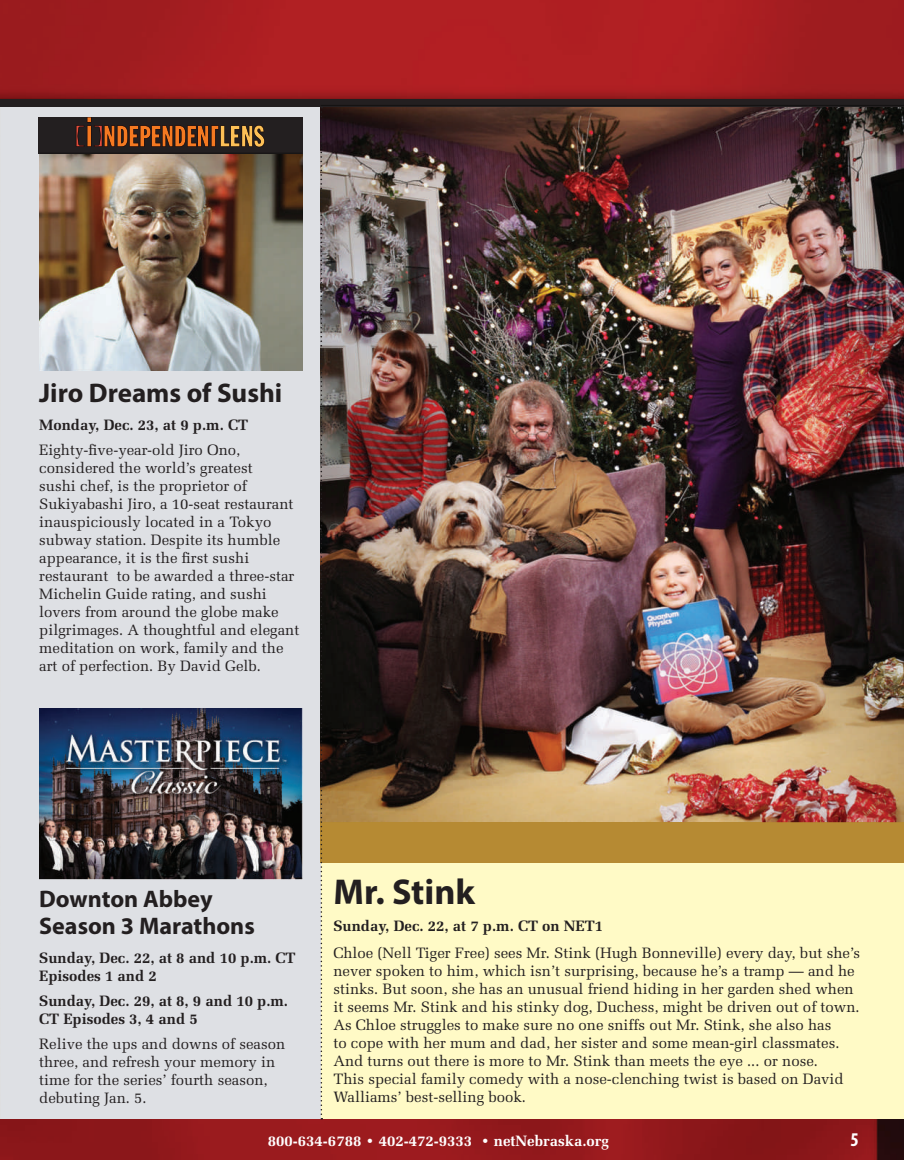
<style>
.page{position:relative;width:904px;height:1160px;background:#fff}
.page>*{position:absolute;margin:0;border:0;box-sizing:border-box;transform-origin:0 0}
.t1{font:700 36px "Myriad Pro";color:#231f20}
.t2{font:700 27px "Myriad Pro";color:#231f20}
.t3{font:700 24px/27px "Myriad Pro";color:#231f20}
.t4{font:700 condensed 19.5px "Myriad Pro";color:#fff}
.t5{font:15px/18px "Melior LT Std";color:#231f20}
.t6{font:700 15px/18px "Melior LT Std";color:#231f20}
.t7{font:700 15px "Melior LT Std";color:#fff}
</style>
<div class="page">
<div style="left:320px;top:105px;width:583px;height:1014px;background:#fffac6"></div>
<div style="left:0;top:103px;width:320px;height:1033px;background:#dee0e4"></div>
<img style="left:322px;top:107px;width:581px;height:714px">
<div style="left:320px;top:821px;width:583px;height:41px;background:#b68a33"></div>
<img style="left:1px;top:1119px;width:902px;height:40px">
<img style="left:1px;top:1px;width:902px;height:98px">
<div style="left:0;top:99px;width:903px;height:8px;background:#231f20"></div>
<div style="left:38px;top:117px;width:264px;height:36px;background:#231f20"></div>
<hr style="left:0;top:0;width:1px;height:1160px;background:#ee1d23">
<hr style="left:0;top:0;width:903px;height:1px;background:#ee1d23">
<hr style="left:903px;top:0;width:1px;height:1160px;background:#ee1d23">
<hr style="left:0;top:1159px;width:903px;height:1px;background:#ee1d23">
<img style="left:0;top:107px;width:1px;height:1012px">
<img style="left:322px;top:821px;width:581px;height:1px">
<svg style="left:39px;top:877px;width:263px;height:3px"></svg>
<img style="left:40px;top:153px;width:262px;height:217px">
<svg style="left:76px;top:117px;width:188px;height:30px"></svg>
<svg style="left:320px;top:107px;width:2px;height:1013px;background:#686157"></svg>
<img style="left:39px;top:708px;width:263px;height:169px">
<h2 class="t2" style="left:39px;top:375px;width:244px">Jiro Dreams of Sushi</h2>
<p class="t6" style="left:39px;top:416px;width:210px">Monday, Dec. 23, at 9 p.m. CT</p>
<p class="t5" style="left:39px;top:441px;width:261px">Eighty-five-year-old Jiro Ono, considered the world’s greatest<br>sushi chef, is the proprietor of Sukiyabashi Jiro, a 10-seat restaurant inauspiciously located in a Tokyo subway station. Despite its humble appearance, it is the first sushi restaurant to be awarded a three-star Michelin Guide rating, and sushi lovers from around the globe make pilgrimages. A thoughtful and elegant meditation on work, family and the art of perfection. By David Gelb.</p>
<h3 class="t3" style="left:39px;top:884px;width:217px">Downton Abbey<br>Season 3 Marathons</h3>
<p class="t6" style="left:39px;top:948px;width:258px">Sunday, Dec. 22, at 8 and 10 p.m. CT<br>Episodes 1 and 2</p>
<p class="t6" style="left:39px;top:991px;width:250px">Sunday, Dec. 29, at 8, 9 and 10 p.m.<br>CT Episodes 3, 4 and 5</p>
<p class="t5" style="left:39px;top:1034px;width:247px">Relive the ups and downs of season three, and refresh your memory in time for the series’ fourth season, debuting Jan. 5.</p>
<h1 class="t1" style="left:333px;top:868px;width:143px">Mr. Stink</h1>
<p class="t6" style="left:333px;top:917px;width:271px">Sunday, Dec. 22, at 7 p.m. CT on NET1</p>
<p class="t5" style="left:333px;top:944px;width:528px">Chloe (Nell Tiger Free) sees Mr. Stink (Hugh Bonneville) every day, but she’s never spoken to him, which isn’t surprising, because he’s a tramp — and he stinks. But soon, she has an unusual friend hiding in her garden shed when it seems Mr. Stink and his stinky dog, Duchess, might be driven out of town.<br>As Chloe struggles to make sure no one sniffs out Mr. Stink, she also has<br>to cope with her mum and dad, her sister and some mean-girl classmates.<br>And turns out there is more to Mr. Stink than meets the eye ... or nose.<br>This special family comedy with a nose-clenching twist is based on David Walliams’ best-selling book.</p>
<p class="t7" style="left:268px;top:1131px;width:342px">800-634-6788 • 402-472-9333 • netNebraska.org</p>
<h3 class="t4" style="left:849px;top:1127px;width:10px">5</h3>
</div>
